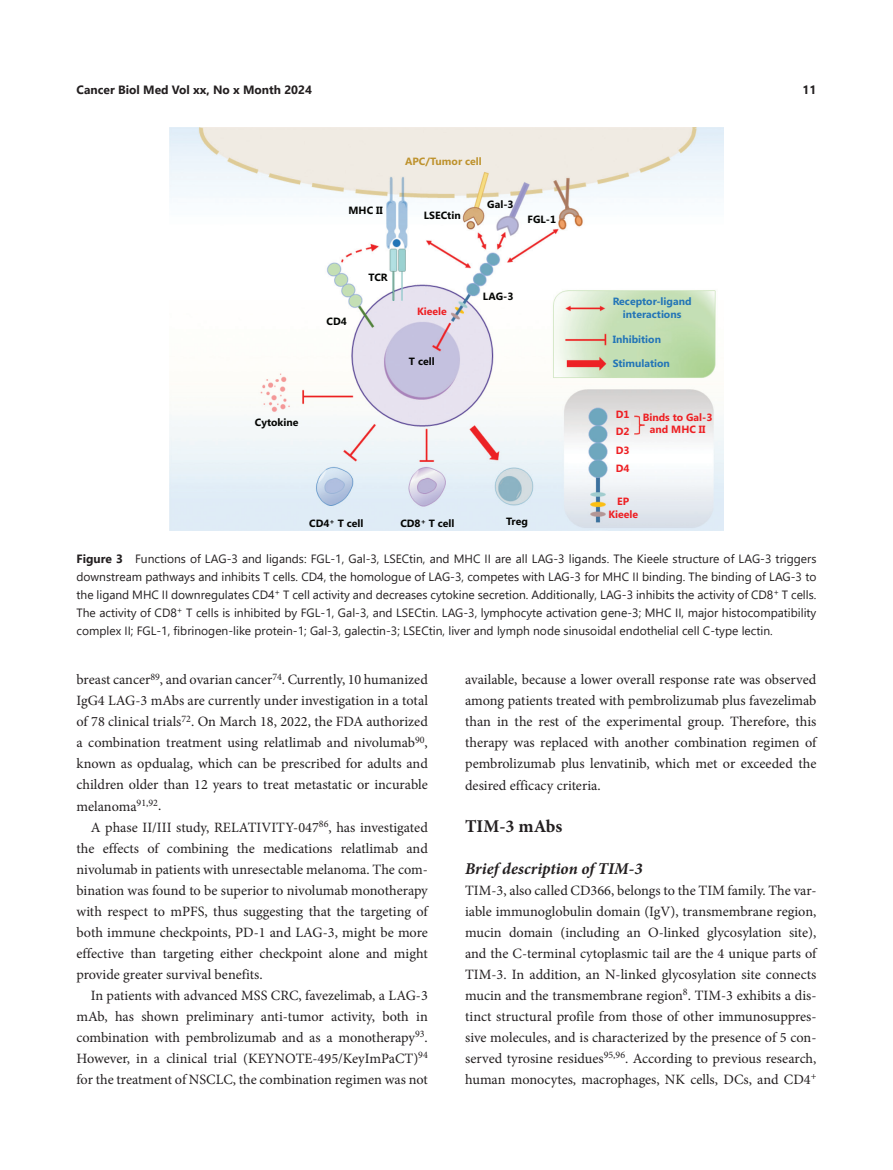
<style>
.page{position:relative;width:893px;height:1170px;background:#fff}
.page>*{position:absolute;margin:0;border:0;box-sizing:border-box;transform-origin:0 0}
.t1{font:700 18px "Minion Pro";color:#231f20}
.t2{font:italic 700 16.5px "Minion Pro";letter-spacing:.005em;color:#231f20}
.t3{font:14.25px/21px "Minion Pro";color:#231f20;text-align:justify}
.t4{font:12px/18px "Segoe UI";color:#231f20;text-align:justify}
.t5{font:700 12px "Segoe UI";color:#231f20}
.t6{font:700 10.5px "Segoe UI";color:#040503}
.t7{font:700 10.5px/12.6px "Segoe UI";color:#2375b7;text-align:center}
.t8{font:700 10.5px/17.7px "Segoe UI";color:#ee1f23;text-align:center}
.t9{font:700 10.5px "Segoe UI";color:#be922d}
.s1{font-weight:700}
</style>
<div class="page">
<img style="left:170px;top:127px;width:553px;height:403px">
<p class="t5" style="left:77px;top:78px;width:237px">Cancer Biol Med Vol xx, No x Month 2024</p>
<p class="t5" style="left:803px;top:78px;width:15px">11</p>
<p class="t6" style="left:349px;top:203px;width:36px">MHC II</p>
<p class="t9" style="left:405px;top:154px;width:78px">APC/Tumor cell</p>
<p class="t6" style="left:424px;top:208px;width:38px">LSECtin</p>
<p class="t6" style="left:487px;top:197px;width:28px">Gal-3</p>
<p class="t6" style="left:528px;top:211px;width:30px">FGL-1</p>
<p class="t6" style="left:327px;top:313px;width:22px">CD4</p>
<p class="t6" style="left:369px;top:270px;width:21px">TCR</p>
<p class="t8" style="left:417px;top:302px;width:31px">Kieele</p>
<p class="t6" style="left:409px;top:353px;width:27px">T cell</p>
<p class="t6" style="left:483px;top:289px;width:32px">LAG-3</p>
<p class="t7" style="left:613px;top:294px;width:80px">Receptor-ligand interactions</p>
<p class="t7" style="left:613px;top:332px;width:50px">Inhibition</p>
<p class="t7" style="left:613px;top:356px;width:59px">Stimulation</p>
<p class="t8" style="left:616px;top:405px;width:15px;text-align:justify">D1<br>D2<br>D3</p>
<p class="t8" style="left:643px;top:410px;width:71px;line-height:12.6px">Binds to Gal-3 and MHC II</p>
<p class="t8" style="left:616px;top:459px;width:15px">D4</p>
<p class="t8" style="left:608px;top:495px;width:31px;line-height:12.6px">EP<br>Kieele</p>
<p class="t4" style="left:77px;top:549px;width:741px"><span class="s1">Figure 3</span> Functions of LAG-3 and ligands: FGL-1, Gal-3, LSECtin, and MHC II are all LAG-3 ligands. The Kieele structure of LAG-3 triggers downstream pathways and inhibits T cells. CD4, the homologue of LAG-3, competes with LAG-3 for MHC II binding. The binding of LAG-3 to the ligand MHC II downregulates CD4<sup>+</sup> T cell activity and decreases cytokine secretion. Additionally, LAG-3 inhibits the activity of CD8<sup>+</sup> T cells.<br>The activity of CD8<sup>+</sup> T cells is inhibited by FGL-1, Gal-3, and LSECtin. LAG-3, lymphocyte activation gene-3; MHC II, major histocompatibility complex II; FGL-1, fibrinogen-like protein-1; Gal-3, galectin-3; LSECtin, liver and lymph node sinusoidal endothelial cell C-type lectin.</p>
<p class="t3" style="left:77px;top:669px;width:353px">breast cancer<sup>89</sup>, and ovarian cancer<sup>74</sup>. Currently, 10 humanized IgG4 LAG-3 mAbs are currently under investigation in a total of 78 clinical trials<sup>72</sup>. On March 18, 2022, the FDA authorized a combination treatment using relatlimab and nivolumab<sup>90</sup>, known as opdualag, which can be prescribed for adults and children older than 12 years to treat metastatic or incurable melanoma<sup>91,92</sup>.</p>
<p class="t3" style="left:77px;top:816px;width:353px;text-indent:14px">A phase II/III study, RELATIVITY-047<sup>86</sup>, has investigated the effects of combining the medications relatlimab and nivolumab in patients with unresectable melanoma. The com&shy;bination was found to be superior to nivolumab monotherapy with respect to mPFS, thus suggesting that the targeting of both immune checkpoints, PD-1 and LAG-3, might be more effective than targeting either checkpoint alone and might provide greater survival benefits.</p>
<p class="t3" style="left:77px;top:984px;width:353px;text-indent:14px">In patients with advanced MSS CRC, favezelimab, a LAG-3 mAb, has shown preliminary anti-tumor activity, both in combination with pembrolizumab and as a monotherapy<sup>93</sup>.<br>However, in a clinical trial (KEYNOTE-495/KeyImPaCT)<sup>94 </sup>for the treatment of NSCLC, the combination regimen was not</p>
<p class="t6" style="left:255px;top:415px;width:45px">Cytokine</p>
<p class="t6" style="left:309px;top:515px;width:56px">CD4<sup>+</sup> T cell</p>
<p class="t6" style="left:400px;top:515px;width:56px">CD8<sup>+</sup> T cell</p>
<p class="t6" style="left:506px;top:513px;width:23px">Treg</p>
<p class="t3" style="left:465px;top:669px;width:353px">available, because a lower overall response rate was observed among patients treated with pembrolizumab plus favezelimab than in the rest of the experimental group. Therefore, this therapy was replaced with another combination regimen of pembrolizumab plus lenvatinib, which met or exceeded the desired efficacy criteria.</p>
<p class="t1" style="left:465px;top:813px;width:99px">TIM-3 mAbs</p>
<p class="t2" style="left:465px;top:856px;width:179px">Brief description of TIM-3</p>
<p class="t3" style="left:465px;top:879px;width:353px">TIM-3, also called CD366, belongs to the TIM family. The var&shy;iable immunoglobulin domain (IgV), transmembrane region, mucin domain (including an O-linked glycosylation site), and the C-terminal cytoplasmic tail are the 4 unique parts of TIM-3. In addition, an N-linked glycosylation site connects mucin and the transmembrane region<sup>8</sup>. TIM-3 exhibits a dis&shy;tinct structural profile from those of other immunosuppres&shy;sive molecules, and is characterized by the presence of 5 con&shy;served tyrosine residues<sup>95,96</sup>. According to previous research, human monocytes, macrophages, NK cells, DCs, and CD4<sup>+</sup></p>
</div>
